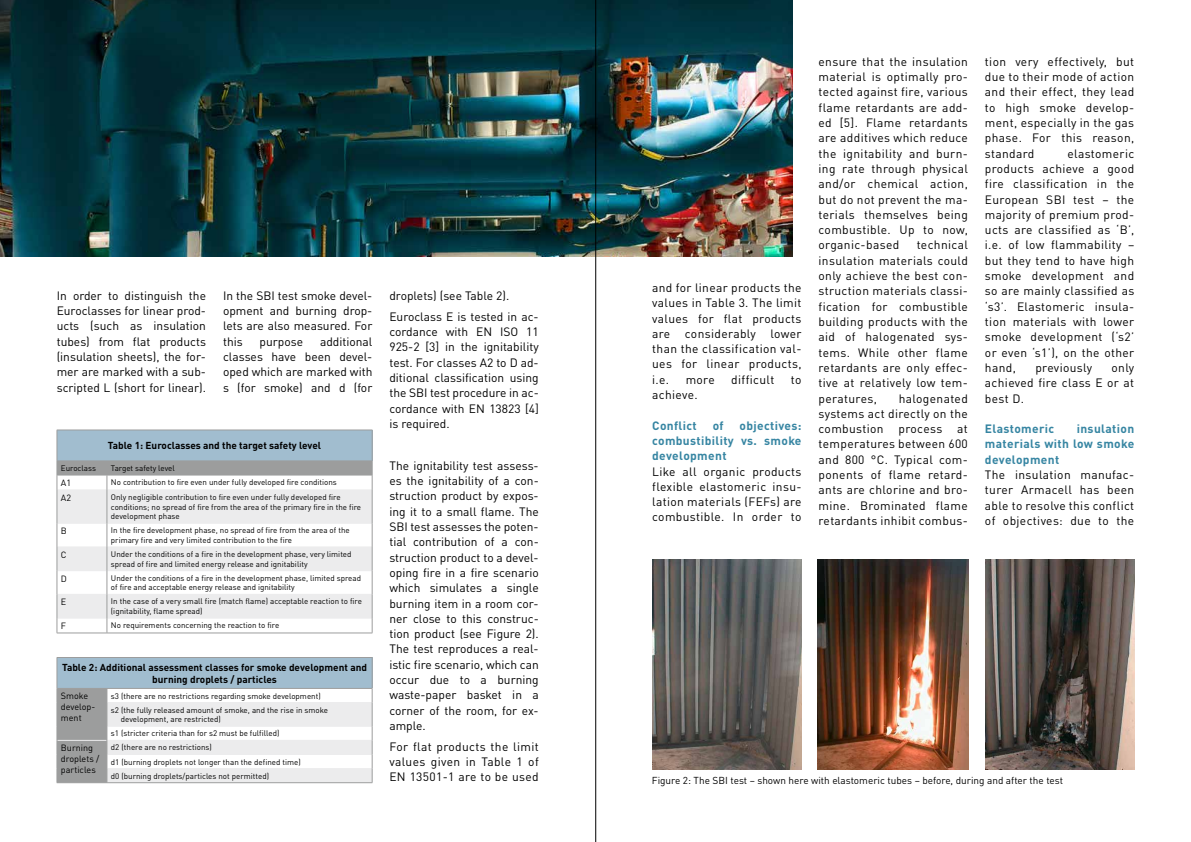
<style>
.page{position:relative;width:1191px;height:842px;background:#fff}
.page>*{position:absolute;margin:0;border:0;box-sizing:border-box;transform-origin:0 0}
.t1{font:12px/15.3px "DIN Pro";letter-spacing:.025em;color:#000;text-align:justify}
.t2{font:700 12px/15.3px "DIN Pro";letter-spacing:.03em;color:#3685a2;text-align:justify}
.t3{font:12px/21px "DIN Pro";color:#000}
.t4{font:700 10px/12px "DIN Pro";color:#000;text-align:center}
.t5{font:10px "DIN Pro";color:#000}
.t6{font:9px/10.8px "DIN Pro";color:#000}
.t7{font:8px/9.6px "DIN Pro";color:#000}
</style>
<div class="page">
<img style="left:0;top:0;width:792px;height:257px">
<img style="left:652px;top:560px;width:150px;height:209px">
<img style="left:817px;top:560px;width:151px;height:209px">
<img style="left:985px;top:560px;width:149px;height:209px">
<div style="left:57px;top:430px;width:315px;height:31px;background:#a1bdcf"></div>
<svg style="left:58px;top:490px;width:314px;height:128px;fill:#ececed"></svg>
<hr style="left:57px;top:460px;width:50px;height:1px;background:#9c9d9d">
<hr style="left:107px;top:460px;width:265px;height:1px;background:#9c9d9d">
<hr style="left:57px;top:523px;width:50px;height:1px;background:#ececed">
<hr style="left:107px;top:523px;width:265px;height:1px;background:#ececed">
<hr style="left:57px;top:546px;width:50px;height:1px;background:#ececed">
<hr style="left:107px;top:546px;width:265px;height:1px;background:#ececed">
<hr style="left:57px;top:570px;width:50px;height:1px;background:#ececed">
<hr style="left:107px;top:570px;width:265px;height:1px;background:#ececed">
<hr style="left:57px;top:594px;width:50px;height:1px;background:#ececed">
<hr style="left:107px;top:594px;width:265px;height:1px;background:#ececed">
<hr style="left:57px;top:618px;width:50px;height:1px;background:#ececed">
<hr style="left:107px;top:618px;width:265px;height:1px;background:#ececed">
<hr style="left:57px;top:430px;width:50px;height:1px;background:#9c9d9d">
<hr style="left:57px;top:430px;width:1px;height:31px;background:#9c9d9d">
<hr style="left:107px;top:430px;width:265px;height:1px;background:#9c9d9d">
<hr style="left:372px;top:430px;width:1px;height:31px;background:#9c9d9d">
<svg style="left:57px;top:461px;width:316px;height:29px"></svg>
<hr style="left:57px;top:490px;width:1px;height:33px;background:#9c9d9d">
<hr style="left:107px;top:490px;width:1px;height:33px;background:#9c9d9d">
<hr style="left:372px;top:490px;width:1px;height:33px;background:#9c9d9d">
<svg style="left:57px;top:523px;width:1px;height:110px"></svg>
<svg style="left:107px;top:523px;width:1px;height:110px"></svg>
<svg style="left:372px;top:523px;width:1px;height:110px"></svg>
<hr style="left:57px;top:633px;width:50px;height:1px;background:#9c9d9d">
<hr style="left:107px;top:633px;width:265px;height:1px;background:#9c9d9d">
<div style="left:57px;top:657px;width:315px;height:31px;background:#a1bdcf"></div>
<hr style="left:57px;top:657px;width:50px;height:1px;background:#9c9d9d">
<hr style="left:57px;top:658px;width:1px;height:30px;background:#9c9d9d">
<hr style="left:107px;top:657px;width:265px;height:1px;background:#9c9d9d">
<hr style="left:372px;top:658px;width:1px;height:30px;background:#9c9d9d">
<svg style="left:57px;top:688px;width:316px;height:95px"></svg>
<hr style="left:107px;top:782px;width:265px;height:1px;background:#9c9d9d">
<hr style="left:595px;top:0;width:1px;height:842px;background:#000">
<p class="t1" style="left:57px;top:287px;width:151px">In order to distinguish the Euroclasses for linear prod&shy;ucts (such as insulation tubes) from flat products (insulation sheets), the for&shy;mer are marked with a sub&shy;scripted L (short for linear).</p>
<p class="t1" style="left:223px;top:287px;width:151px">In the SBI test smoke devel&shy;opment and burning drop&shy;lets are also measured. For this</p>
<p class="t1" style="left:223px;top:332px;width:151px;text-indent:97px">additional classes have been devel&shy;oped which are marked with s (for smoke) and d (for</p>
<p class="t3" style="left:260px;top:330px;width:45px">purpose</p>
<p class="t4" style="left:108px;top:438px;width:215px">Table 1: Euroclasses and the target safety level</p>
<p class="t7" style="left:61px;top:463px;width:37px">Euroclass</p>
<p class="t7" style="left:111px;top:463px;width:65px">Target safety level</p>
<p class="t6" style="left:61px;top:476px;width:12px">A1</p>
<p class="t7" style="left:111px;top:477px;width:227px">No contribution to fire even under fully developed fire conditions</p>
<p class="t6" style="left:61px;top:491px;width:12px">A2</p>
<p class="t7" style="left:111px;top:491px;width:252px">Only negligible contribution to fire even under fully developed fire conditions; no spread of fire from the area of the primary fire in the fire development phase</p>
<p class="t6" style="left:61px;top:525px;width:8px">B</p>
<p class="t7" style="left:111px;top:525px;width:240px">In the fire development phase, no spread of fire from the area of the primary fire and very limited contribution to the fire</p>
<p class="t6" style="left:61px;top:548px;width:7px">C</p>
<p class="t7" style="left:111px;top:549px;width:242px">Under the conditions of a fire in the development phase, very limited spread of fire and limited energy release and ignitability</p>
<p class="t6" style="left:61px;top:572px;width:8px">D</p>
<p class="t7" style="left:111px;top:572px;width:252px">Under the conditions of a fire in the development phase, limited spread of fire and acceptable energy release and ignitability</p>
<p class="t6" style="left:61px;top:596px;width:7px">E</p>
<p class="t7" style="left:111px;top:596px;width:252px">In the case of a very small fire (match flame) acceptable reaction to fire (ignitability, flame spread)</p>
<p class="t6" style="left:61px;top:619px;width:7px">F</p>
<p class="t7" style="left:111px;top:620px;width:170px">No requirements concerning the reaction to fire</p>
<p class="t4" style="left:62px;top:660px;width:306px">Table 2: Additional assessment classes for smoke development and burning droplets / particles</p>
<p class="t6" style="left:61px;top:690px;width:36px">Smoke develop&shy;ment</p>
<p class="t7" style="left:111px;top:688px;width:218px;line-height:14.1px">s3 (there are no restrictions regarding smoke development) s2 (the fully released amount of smoke, and the rise in smoke</p>
<p class="t7" style="left:111px;top:711px;width:170px;line-height:14.1px;text-indent:10px">development, are restricted)<br>s1 (stricter criteria than for s2 must be fulfilled)</p>
<p class="t6" style="left:61px;top:742px;width:40px">Burning droplets / particles</p>
<p class="t7" style="left:111px;top:740px;width:191px;line-height:14.1px">d2 (there are no restrictions)<br>d1 (burning droplets not longer than the defined time) d0 (burning droplets/particles not permitted)</p>
<p class="t3" style="left:389px;top:284px;width:151px">droplets) (see Table 2).<br>Euroclass E is tested in ac-</p>
<p class="t1" style="left:389px;top:323px;width:151px">cordance with EN ISO 11<br>925-2 [3] in the ignitability test. For classes A2 to D ad&shy;ditional classification using the SBI test procedure in ac&shy;cordance with EN 13823 [4] is required.</p>
<p class="t1" style="left:389px;top:457px;width:151px">The ignitability test assess&shy;es the ignitability of a con&shy;struction product by expos&shy;ing it to a small flame. The SBI test assesses the poten&shy;tial contribution of a con&shy;struction product to a devel&shy;oping fire in a fire scenario which simulates a single burning item in a room cor&shy;ner close to this construc&shy;tion product (see Figure 2).<br>The test reproduces a real&shy;istic fire scenario, which can occur due to a burning waste-paper basket in a corner of the room, for ex&shy;ample.</p>
<p class="t1" style="left:389px;top:738px;width:151px">For flat products the limit values given in Table 1 of EN 13501-1 are to be used</p>
<p class="t1" style="left:652px;top:279px;width:151px">and for linear products the values in Table 3. The limit values for flat products are considerably lower than the classification val&shy;ues for linear products, i.e.</p>
<p class="t1" style="left:685px;top:371px;width:31px">more</p>
<p class="t1" style="left:731px;top:371px;width:45px">difficult</p>
<p class="t1" style="left:791px;top:371px;width:12px">to</p>
<p class="t1" style="left:652px;top:386px;width:47px">achieve.</p>
<p class="t2" style="left:652px;top:416px;width:46px">Conflict</p>
<p class="t2" style="left:712px;top:416px;width:12px">of</p>
<p class="t2" style="left:652px;top:416px;width:151px;text-indent:87px">objectives: combustibility vs. smoke development</p>
<p class="t1" style="left:652px;top:462px;width:151px">Like all organic products flexible elastomeric insu&shy;lation materials (FEFs) are combustible. In order to</p>
<p class="t1" style="left:818px;top:53px;width:151px">ensure that the insulation material is optimally pro&shy;tected against fire, various flame retardants are add&shy;ed [5]. Flame retardants are additives which reduce the ignitability and burn&shy;ing rate through physical and/or chemical action, but do not prevent the ma&shy;terials themselves being combustible. Up to now, organic-based</p>
<p class="t1" style="left:818px;top:236px;width:151px;text-indent:98px">technical insulation materials could only achieve the best con&shy;struction materials classi&shy;fication for combustible building products with the aid of halogenated sys&shy;tems. While other flame retardants are only effec&shy;tive at relatively low tem&shy;peratures,</p>
<p class="t1" style="left:818px;top:389px;width:151px;text-indent:80px">halogenated systems act directly on the combustion process at temperatures between 600 and 800 °C. Typical com&shy;ponents of flame retard&shy;ants are chlorine and bro&shy;mine. Brominated flame retardants inhibit combus-</p>
<p class="t1" style="left:985px;top:53px;width:151px">tion very effectively, but due to their mode of action and their effect, they lead to high smoke develop&shy;ment, especially in the gas phase. For this reason, standard</p>
<p class="t1" style="left:985px;top:144px;width:151px;text-indent:83px">elastomeric products achieve a good fire classification in the European SBI test – the majority of premium prod&shy;ucts are classified as ‘B’, i.e. of low flammability – but they tend to have high smoke development and so are mainly classified as ‘s3’. Elastomeric insula&shy;tion materials with lower smoke development (‘s2’ or even ‘s1’), on the other hand,</p>
<p class="t1" style="left:1035px;top:359px;width:58px">previously</p>
<p class="t1" style="left:985px;top:359px;width:151px;text-indent:127px">only achieved fire class E or at best D.</p>
<p class="t2" style="left:985px;top:420px;width:71px">Elastomeric</p>
<p class="t2" style="left:985px;top:420px;width:151px;text-indent:92px">insulation materials with low smoke development</p>
<p class="t1" style="left:985px;top:466px;width:151px">The insulation manufac&shy;turer Armacell has been able to resolve this conflict of objectives: due to the</p>
<p class="t5" style="left:652px;top:772px;width:413px">Figure 2: The SBI test – shown here with elastomeric tubes – before, during and after the test</p>
</div>
